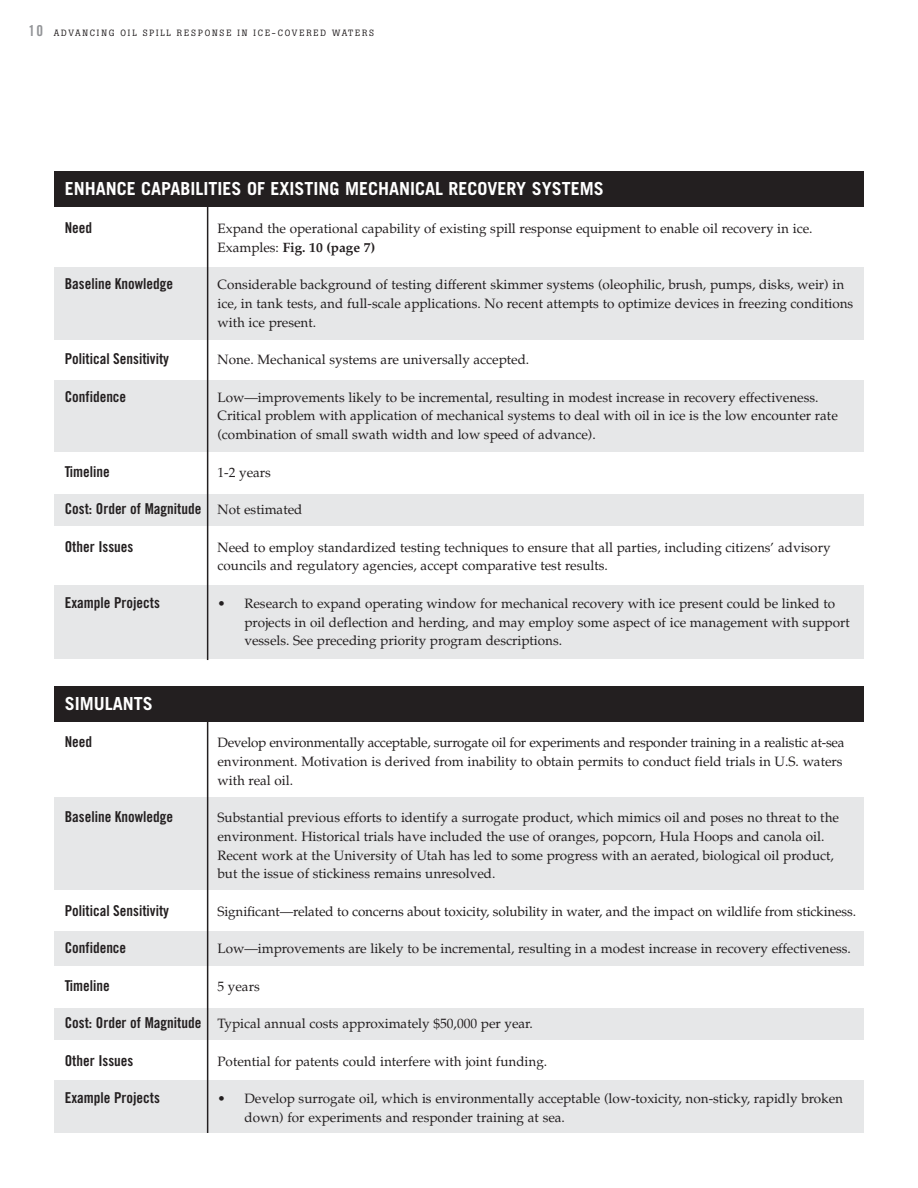
<style>
.page{position:relative;width:918px;height:1188px;background:#fff}
.page>*{position:absolute;margin:0;border:0;box-sizing:border-box;transform-origin:0 0}
.t1{font:700 18px "Trade Gothic";color:#fff}
.t2{font:15px "Trade Gothic Bold Cond Twenty";color:#231f20}
.t3{font:13.5px/18.8px "Palatino";color:#231f20}
.t4{font:13.5px/18.8px "Palatino";letter-spacing:-.02em;color:#231f20}
.t5{font:9px "Boton";letter-spacing:.195em;color:#231f20}
.s1{font-family:"Trade Gothic Bold Cond Twenty";font-size:15px;color:#939598}
.s2{font-weight:700}
.s3{font-family:"Palatino";font-size:13.5px}
.s4{font-family:"Trade Gothic Bold Cond Twenty";font-size:15px}
</style>
<div class="page">
<div style="left:54px;top:686px;width:810px;height:36px;background:#231f20"></div>
<div style="left:54px;top:798px;width:810px;height:92px;background:#e6e7e8"></div>
<div style="left:54px;top:931px;width:810px;height:34px;background:#e6e7e8"></div>
<div style="left:54px;top:1009px;width:810px;height:31px;background:#e6e7e8"></div>
<div style="left:54px;top:1080px;width:810px;height:53px;background:#e6e7e8"></div>
<hr style="left:207px;top:718px;width:1px;height:415px;background:#231f20">
<div style="left:54px;top:172px;width:810px;height:35px;background:#231f20"></div>
<div style="left:54px;top:267px;width:810px;height:73px;background:#e6e7e8"></div>
<div style="left:54px;top:380px;width:810px;height:72px;background:#e6e7e8"></div>
<div style="left:54px;top:494px;width:810px;height:31px;background:#e6e7e8"></div>
<div style="left:54px;top:585px;width:810px;height:74px;background:#e6e7e8"></div>
<hr style="left:207px;top:203px;width:1px;height:457px;background:#231f20">
<p class="t5" style="left:28px;top:30px;width:347px"><span class="s1">10</span> ADVANCING OIL SPILL RESPONSE IN ICE-COVERED WATERS</p>
<h1 class="t1" style="left:65px;top:182px;width:541px">ENHANCE CAPABILITIES OF EXISTING MECHANICAL RECOVERY SYSTEMS</h1>
<p class="t2" style="left:65px;top:222px;width:29px">Need</p>
<p class="t3" style="left:218px;top:220px;width:597px">Expand the operational capability of existing spill response equipment to enable oil recovery in ice.<br>Examples: <span class="s2">Fig. 10 (page 7)</span></p>
<p class="t2" style="left:65px;top:278px;width:110px">Baseline Knowledge</p>
<p class="t3" style="left:218px;top:277px;width:637px">Considerable background of testing different skimmer systems (oleophilic, brush, pumps, disks, weir) in ice, in tank tests, and full-scale applications. No recent attempts to optimize devices in freezing conditions with ice present.</p>
<p class="t2" style="left:65px;top:353px;width:106px">Political Sensitivity</p>
<p class="t3" style="left:218px;top:352px;width:313px">None. Mechanical systems are universally accepted.</p>
<p class="t2" style="left:65px;top:391px;width:63px">Confidence</p>
<p class="t3" style="left:218px;top:389px;width:622px">Low—improvements likely to be incremental, resulting in modest increase in recovery effectiveness.<br>Critical problem with application of mechanical systems to deal with oil in ice is the low encounter rate (combination of small swath width and low speed of advance).</p>
<p class="t2" style="left:65px;top:466px;width:47px">Timeline</p>
<p class="t3" style="left:218px;top:464px;width:55px">1-2 years</p>
<p class="t2" style="left:65px;top:503px;width:239px">Cost: Order of Magnitude <span class="s3">Not estimated</span></p>
<p class="t2" style="left:65px;top:541px;width:70px">Other Issues</p>
<p class="t3" style="left:218px;top:539px;width:615px">Need to employ standardized testing techniques to ensure that all parties, including citizens’ advisory councils and regulatory agencies, accept comparative test results.</p>
<p class="t2" style="left:65px;top:597px;width:97px">Example Projects</p>
<p class="t3" style="left:244px;top:595px;width:607px;text-indent:-27px">• Research to expand operating window for mechanical recovery with ice present could be linked to projects in oil deflection and herding, and may employ some aspect of ice management with support vessels. See preceding priority program descriptions.</p>
<h1 class="t1" style="left:65px;top:697px;width:90px">SIMULANTS</h1>
<p class="t2" style="left:65px;top:736px;width:29px">Need</p>
<p class="t4" style="left:218px;top:735px;width:629px">Develop environmentally acceptable, surrogate oil for experiments and responder training in a realistic at-sea environment. Motivation is derived from inability to obtain permits to conduct field trials in U.S. waters with real oil.</p>
<p class="t2" style="left:65px;top:811px;width:110px">Baseline Knowledge</p>
<p class="t3" style="left:218px;top:810px;width:623px">Substantial previous efforts to identify a surrogate product, which mimics oil and poses no threat to the environment. Historical trials have included the use of oranges, popcorn, Hula Hoops and canola oil.<br>Recent work at the University of Utah has led to some progress with an aerated, biological oil product, but the issue of stickiness remains unresolved.</p>
<p class="t2" style="left:65px;top:905px;width:106px">Political Sensitivity</p>
<p class="t3" style="left:218px;top:903px;width:640px">Significant—related to concerns about toxicity, solubility in water, and the impact on wildlife from stickiness.</p>
<p class="t2" style="left:65px;top:943px;width:63px">Confidence</p>
<p class="t3" style="left:218px;top:941px;width:635px">Low—improvements are likely to be incremental, resulting in a modest increase in recovery effectiveness.</p>
<p class="t2" style="left:65px;top:980px;width:47px">Timeline</p>
<p class="t3" style="left:218px;top:978px;width:44px">5 years</p>
<p class="t3" style="left:65px;top:1016px;width:470px"><span class="s4">Cost: Order of Magnitude</span> Typical annual costs approximately $50,000 per year.</p>
<p class="t2" style="left:65px;top:1055px;width:70px">Other Issues</p>
<p class="t3" style="left:218px;top:1053px;width:331px">Potential for patents could interfere with joint funding.</p>
<p class="t2" style="left:65px;top:1093px;width:97px">Example Projects</p>
<p class="t3" style="left:244px;top:1091px;width:600px;text-indent:-27px">• Develop surrogate oil, which is environmentally acceptable (low-toxicity, non-sticky, rapidly broken down) for experiments and responder training at sea.</p>
</div>
